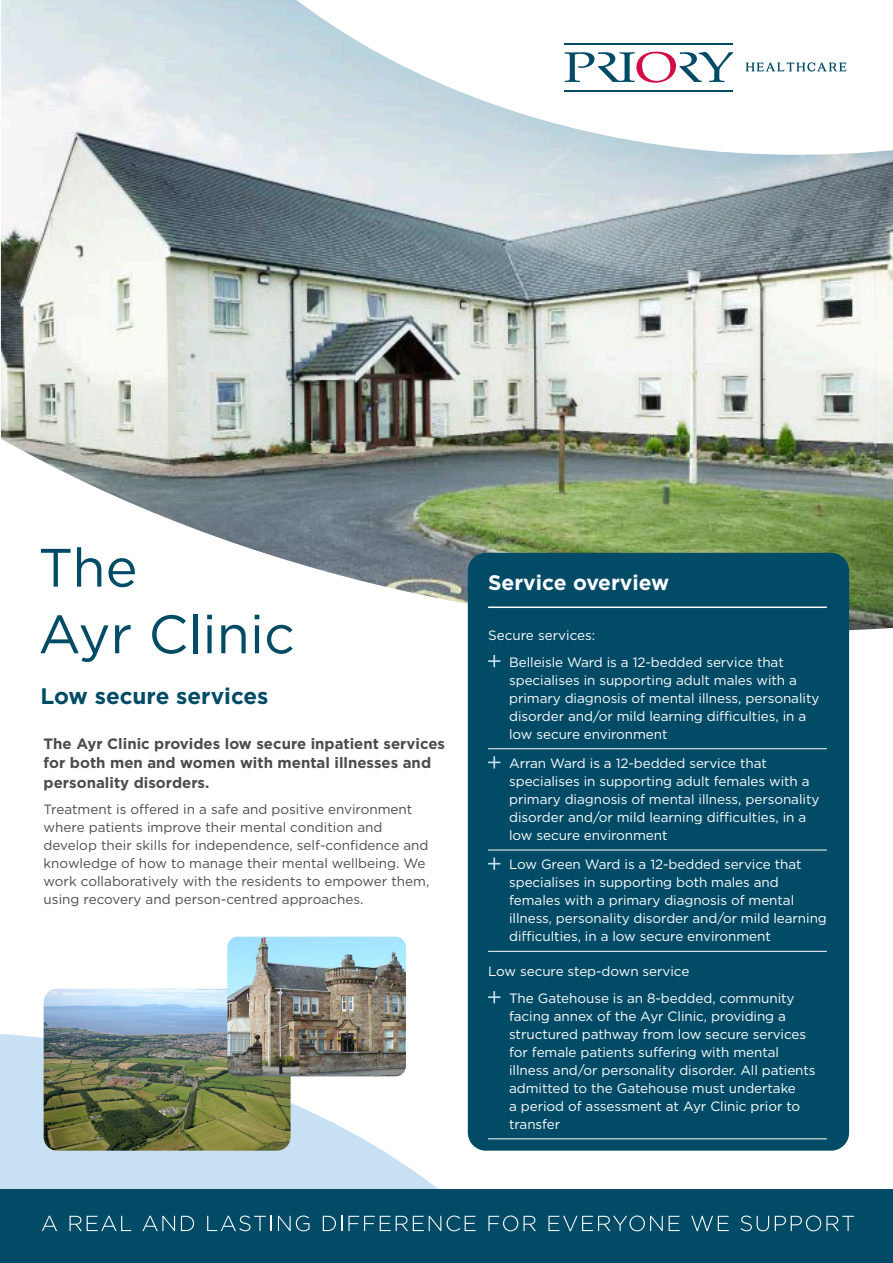
<style>
.page{position:relative;width:893px;height:1263px;background:#fff}
.page>*{position:absolute;margin:0;border:0;box-sizing:border-box;transform-origin:0 0}
.t1{font:54px/66.6px "Gotham";color:#014b67}
.t2{font:700 22.5px "Gotham";color:#014b67}
.t3{font:700 21px "Gotham";color:#fff}
.t4{font:700 15px/19.5px "Gotham";color:#4b4c4d}
.t5{font:13.5px/18px "Gotham";letter-spacing:-.005em;color:#fff}
.t6{font:13.5px/18px "Gotham";color:#4b4c4d}
</style>
<div class="page">
<img style="left:1px;top:0;width:892px;height:645px">
<svg style="left:0;top:1014px;width:482px;height:175px;fill:#c7e0f3"></svg>
<div style="left:468px;top:553px;width:381px;height:598px;background:#014b67;border-radius:18px"></div>
<svg style="left:91px;top:0;width:802px;height:173px"></svg>
<svg style="left:746px;top:62px;width:101px;height:10px"></svg>
<hr style="left:565px;top:43px;width:168px;height:1px;background:#014b67">
<hr style="left:565px;top:90px;width:168px;height:2px;background:#014b67">
<svg style="left:565px;top:51px;width:168px;height:32px"></svg>
<hr style="left:488px;top:606px;width:339px;height:2px;background:#fff">
<hr style="left:488px;top:748px;width:339px;height:1px;background:#fff">
<hr style="left:488px;top:850px;width:339px;height:1px;background:#fff">
<hr style="left:488px;top:951px;width:339px;height:1px;background:#fff">
<hr style="left:488px;top:1138px;width:339px;height:1px;background:#fff">
<svg style="left:488px;top:655px;width:12px;height:12px"></svg>
<svg style="left:488px;top:756px;width:12px;height:12px"></svg>
<svg style="left:488px;top:857px;width:12px;height:13px"></svg>
<svg style="left:488px;top:991px;width:12px;height:12px"></svg>
<div style="left:0;top:1189px;width:893px;height:74px;background:#014b67"></div>
<svg style="left:42px;top:1216px;width:15px;height:15px"></svg>
<svg style="left:70px;top:1216px;width:61px;height:15px"></svg>
<svg style="left:142px;top:1216px;width:33px;height:15px"></svg>
<svg style="left:181px;top:1216px;width:13px;height:15px"></svg>
<svg style="left:207px;top:1215px;width:65px;height:16px"></svg>
<svg style="left:278px;top:1215px;width:31px;height:16px"></svg>
<svg style="left:323px;top:1216px;width:19px;height:15px"></svg>
<svg style="left:348px;top:1216px;width:93px;height:15px"></svg>
<svg style="left:447px;top:1215px;width:29px;height:16px"></svg>
<svg style="left:488px;top:1215px;width:48px;height:16px"></svg>
<svg style="left:548px;top:1215px;width:115px;height:16px"></svg>
<svg style="left:669px;top:1216px;width:11px;height:15px"></svg>
<svg style="left:691px;top:1216px;width:38px;height:15px"></svg>
<svg style="left:741px;top:1215px;width:28px;height:16px"></svg>
<svg style="left:775px;top:1215px;width:79px;height:16px"></svg>
<img style="left:44px;top:989px;width:247px;height:162px">
<img style="left:227px;top:937px;width:179px;height:139px">
<p class="t1" style="left:38px;top:533px;width:258px">The<br>Ayr Clinic</p>
<p class="t2" style="left:41px;top:681px;width:229px">Low secure services</p>
<p class="t4" style="left:44px;top:734px;width:403px">The Ayr Clinic provides low secure inpatient services for both men and women with mental illnesses and personality disorders.</p>
<p class="t6" style="left:44px;top:800px;width:387px">Treatment is offered in a safe and positive environment where patients improve their mental condition and develop their skills for independence, self-confidence and knowledge of how to manage their mental wellbeing. We work collaboratively with the residents to empower them, using recovery and person-centred approaches.</p>
<p class="t3" style="left:488px;top:568px;width:183px">Service overview</p>
<p class="t5" style="left:488px;top:626px;width:109px">Secure services:</p>
<p class="t5" style="left:509px;top:653px;width:312px">Belleisle Ward is a 12-bedded service that specialises in supporting adult males with a primary diagnosis of mental illness, personality disorder and/or mild learning difficulties, in a low secure environment</p>
<p class="t5" style="left:509px;top:754px;width:312px">Arran Ward is a 12-bedded service that specialises in supporting adult females with a primary diagnosis of mental illness, personality disorder and/or mild learning difficulties, in a low secure environment</p>
<p class="t5" style="left:509px;top:855px;width:319px">Low Green Ward is a 12-bedded service that specialises in supporting both males and females with a primary diagnosis of mental illness, personality disorder and/or mild learning difficulties, in a low secure environment</p>
<p class="t5" style="left:488px;top:962px;width:203px">Low secure step-down service</p>
<p class="t5" style="left:509px;top:989px;width:308px">The Gatehouse is an 8-bedded, community facing annex of the Ayr Clinic, providing a structured pathway from low secure services for female patients suffering with mental illness and/or personality disorder. All patients admitted to the Gatehouse must undertake<br>a period of assessment at Ayr Clinic prior to transfer</p>
</div>
